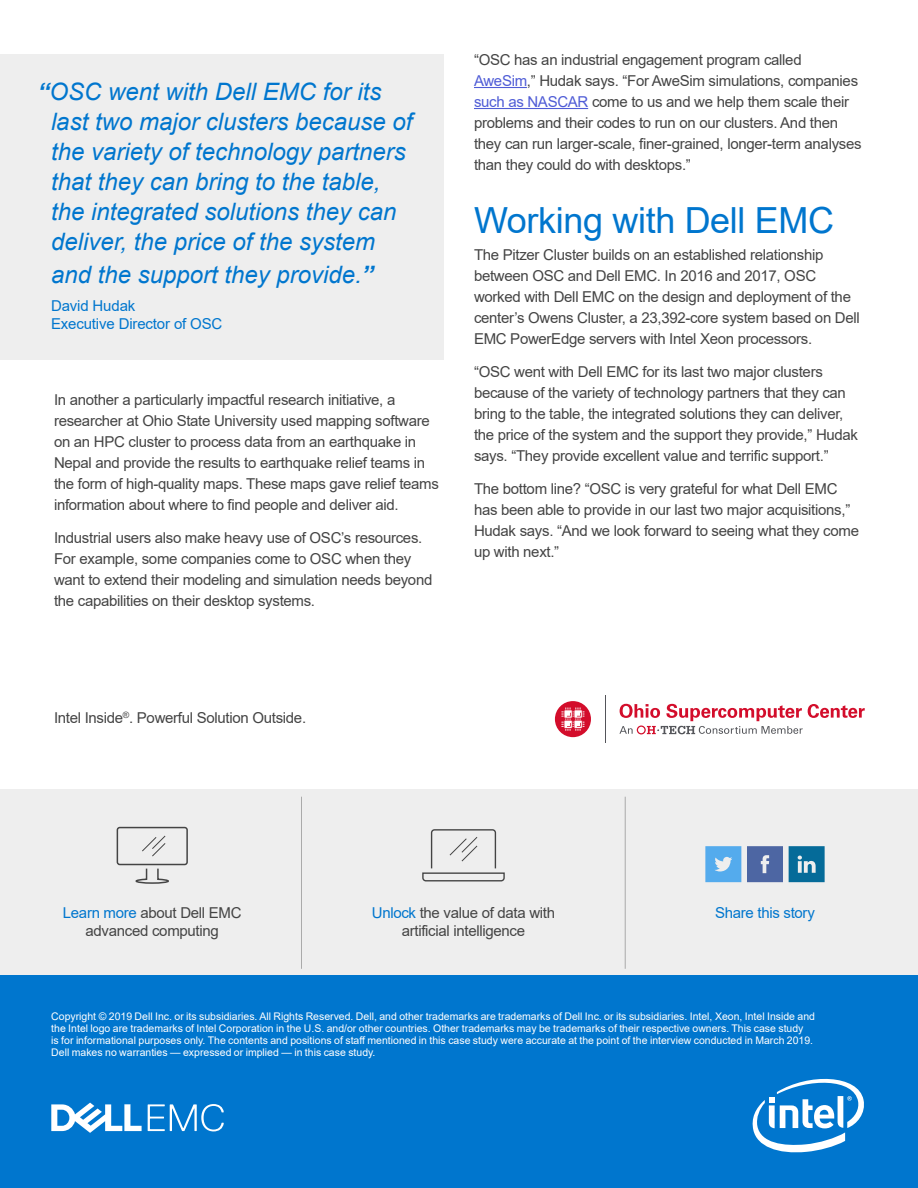
<style>
.page{position:relative;width:918px;height:1188px;background:#fff}
.page>*{position:absolute;margin:0;border:0;box-sizing:border-box;transform-origin:0 0}
.General_subhead{font:36px "Arial";letter-spacing:-.01em;color:#0076ce}
.Big_Quote{font:italic 24px/30px "Arial";color:#0076ce}
.body{font:15px/21px "Arial";letter-spacing:-.02em;color:#444}
.CTA_call_out{font:15px/18px "Arial";letter-spacing:-.02em;color:#444;text-align:center}
.Quote_info{font:15px/18px "Arial";letter-spacing:-.01em;color:#0076ce}
.CTA_call_out-2{font:15px "Arial";letter-spacing:-.02em;color:#0076ce}
.LAST_PAGE_Disclaimer{font:10.5px/12px "Arial";color:#fff}
.s1{font-weight:700}
.s2{color:#4f5cd6}
.s3{color:#0076ce}
</style>
<div class="page">
<div style="left:0;top:789px;width:918px;height:197px;background:#eee"></div>
<div style="left:0;top:975px;width:918px;height:213px;background:#0076ce"></div>
<hr style="left:301px;top:797px;width:1px;height:172px;background:#aaa">
<hr style="left:625px;top:797px;width:1px;height:172px;background:#aaa">
<div style="left:117px;top:827px;width:71px;height:38px;border:2px solid #444;border-radius:2px"></div>
<svg style="left:142px;top:835px;width:24px;height:22px"></svg>
<svg style="left:135px;top:868px;width:34px;height:16px"></svg>
<svg style="left:747px;top:846px;width:36px;height:36px"></svg>
<svg style="left:705px;top:846px;width:36px;height:36px"></svg>
<svg style="left:789px;top:846px;width:36px;height:36px"></svg>
<svg style="left:422px;top:829px;width:83px;height:53px"></svg>
<svg style="left:752px;top:1078px;width:112px;height:75px"></svg>
<svg style="left:148px;top:1104px;width:76px;height:27px"></svg>
<svg style="left:51px;top:1103px;width:91px;height:30px"></svg>
<hr style="left:474px;top:87px;width:53px;height:1px;background:#4f5cd6">
<hr style="left:474px;top:108px;width:114px;height:1px;background:#4f5cd6">
<div style="left:0;top:54px;width:444px;height:306px;background:#eee"></div>
<div style="left:555px;top:701px;width:36px;height:36px;background:#d30d2b;border-radius:50%"></div>
<svg style="left:561px;top:707px;width:24px;height:24px"></svg>
<hr style="left:605px;top:696px;width:1px;height:47px;background:#54555a">
<svg style="left:619px;top:704px;width:246px;height:30px"></svg>
<p class="Big_Quote" style="left:51px;top:77px;width:363px;text-indent:-14px"><span class="s1">“</span>OSC went with Dell EMC for its last two major clusters because of the variety of technology partners that they can bring to the table, the integrated solutions they can deliver, the price of the system</p>
<p class="Big_Quote" style="left:51px;top:260px;width:324px">and the support they provide.<span class="s1">”</span></p>
<p class="Quote_info" style="left:51px;top:297px;width:173px">David Hudak<br>Executive Director of OSC</p>
<p class="body" style="left:54px;top:390px;width:386px">In another a particularly impactful research initiative, a researcher at Ohio State University used mapping software on an HPC cluster to process data from an earthquake in Nepal and provide the results to earthquake relief teams in the form of high-quality maps. These maps gave relief teams information about where to find people and deliver aid.</p>
<p class="body" style="left:54px;top:528px;width:380px">Industrial users also make heavy use of OSC’s resources.<br>For example, some companies come to OSC when they want to extend their modeling and simulation needs beyond the capabilities on their desktop systems.</p>
<p class="body" style="left:474px;top:49px;width:389px">“OSC has an industrial engagement program called <span class="s2">AweSim</span>,” Hudak says. “For AweSim simulations, companies <span class="s2">such as NASCAR</span> come to us and we help them scale their problems and their codes to run on our clusters. And then they can run larger-scale, finer-grained, longer-term analyses than they could do with desktops.”</p>
<p class="General_subhead" style="left:474px;top:195px;width:362px">Working with Dell EMC</p>
<p class="body" style="left:474px;top:244px;width:387px">The Pitzer Cluster builds on an established relationship between OSC and Dell EMC. In 2016 and 2017, OSC worked with Dell EMC on the design and deployment of the center’s Owens Cluster, a 23,392-core system based on Dell EMC PowerEdge servers with Intel Xeon processors.</p>
<p class="body" style="left:474px;top:361px;width:386px">“OSC went with Dell EMC for its last two major clusters because of the variety of technology partners that they can bring to the table, the integrated solutions they can deliver, the price of the system and the support they provide,” Hudak says. “They provide excellent value and terrific support.”</p>
<p class="body" style="left:474px;top:478px;width:387px">The bottom line? “OSC is very grateful for what Dell EMC has been able to provide in our last two major acquisitions,” Hudak says. “And we look forward to seeing what they come up with next.”</p>
<p class="body" style="left:54px;top:708px;width:254px">Intel Inside<sup>®</sup>. Powerful Solution Outside.</p>
<p class="CTA_call_out" style="left:63px;top:904px;width:180px"><span class="s3">Learn more</span> about Dell EMC</p>
<p class="CTA_call_out-2" style="left:715px;top:902px;width:101px">Share this story</p>
<p class="CTA_call_out" style="left:86px;top:922px;width:135px">advanced computing</p>
<p class="CTA_call_out" style="left:372px;top:904px;width:185px"><span class="s3">Unlock</span> the value of data with artificial intelligence</p>
<p class="LAST_PAGE_Disclaimer" style="left:51px;top:1010px;width:765px">Copyright © 2019 Dell Inc. or its subsidiaries. All Rights Reserved. Dell, and other trademarks are trademarks of Dell Inc. or its subsidiaries. Intel, Xeon, Intel Inside and the Intel logo are trademarks of Intel Corporation in the U.S. and/or other countries. Other trademarks may be trademarks of their respective owners. This case study<br>is for informational purposes only. The contents and positions of staff mentioned in this case study were accurate at the point of the interview conducted in March 2019.<br>Dell makes no warranties — expressed or implied — in this case study.</p>
</div>
